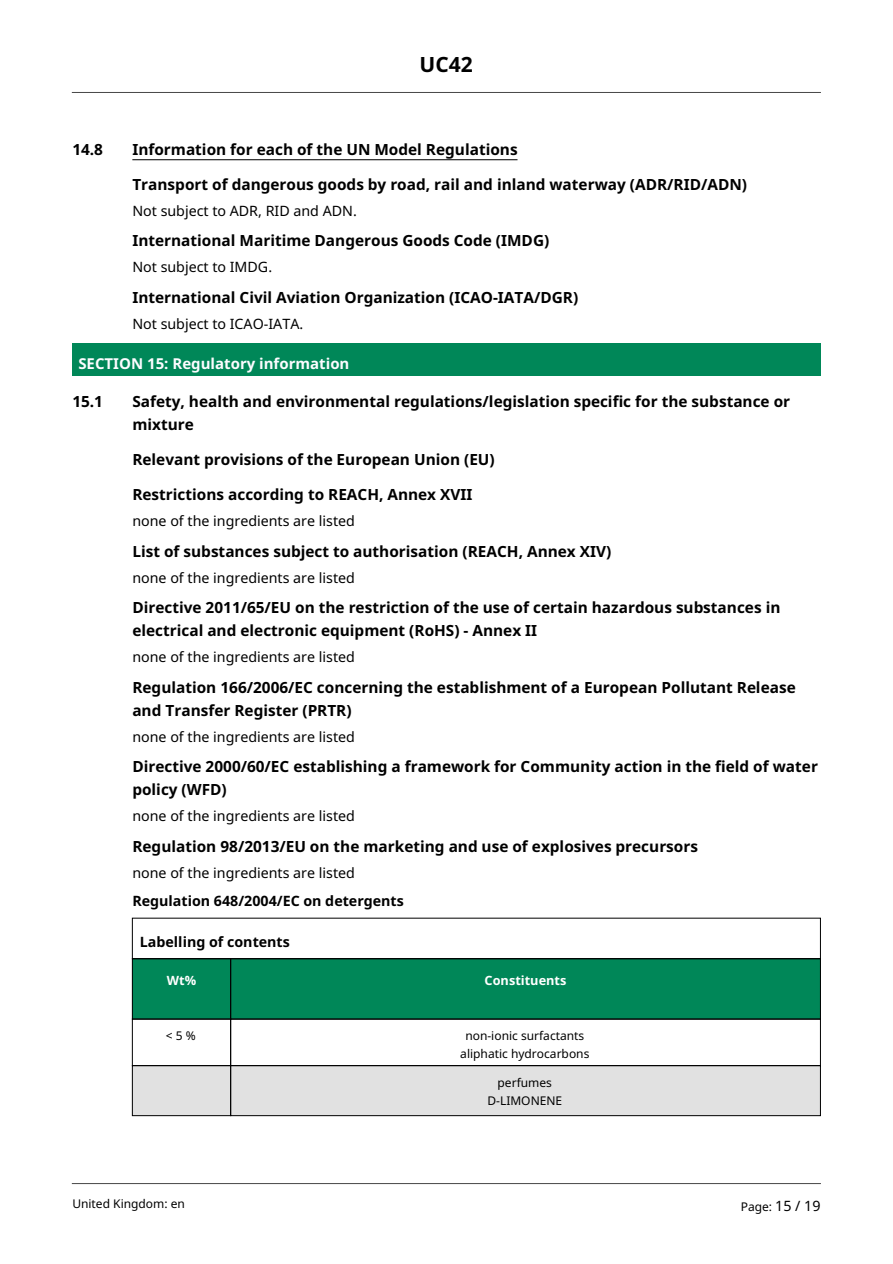
<style>
.page{position:relative;width:893px;height:1264px;background:#fff}
.page>*{position:absolute;margin:0;border:0;box-sizing:border-box;transform-origin:0 0}
.t1{font:700 21px "Noto Sans";color:#000}
.t2{font:700 15.3px/23.1px "Noto Sans";color:#000}
.t3{font:700 15px "Noto Sans";color:#fcfcff}
.t4{font:14.25px "Noto Sans";color:#000}
.t5{font:700 14.25px "Noto Sans";color:#000}
.t6{font:700 12.75px "Noto Sans";color:#fff}
.t7{font:12px/18px "Noto Sans";color:#000;text-align:center}
.s1{font-size:14.25px}
</style>
<div class="page">
<hr style="left:132px;top:159px;width:385px;height:1px;background:#000">
<div style="left:72px;top:343px;width:748px;height:33px;background:#008758"></div>
<div style="left:132px;top:958px;width:99px;height:61px;background:#008758"></div>
<div style="left:231px;top:958px;width:589px;height:61px;background:#008758"></div>
<div style="left:132px;top:1065px;width:99px;height:50px;background:#e1e1e1"></div>
<div style="left:231px;top:1065px;width:589px;height:50px;background:#e1e1e1"></div>
<div style="left:132px;top:958px;width:99px;height:61px;border:1px solid #000"></div>
<div style="left:230px;top:958px;width:591px;height:61px;border:1px solid #000"></div>
<div style="left:132px;top:1018px;width:99px;height:48px;border:1px solid #000"></div>
<div style="left:230px;top:1018px;width:591px;height:48px;border:1px solid #000"></div>
<div style="left:132px;top:1065px;width:99px;height:51px;border:1px solid #000"></div>
<div style="left:230px;top:1065px;width:591px;height:51px;border:1px solid #000"></div>
<hr style="left:72px;top:92px;width:748px;height:1px;background:#474747">
<hr style="left:72px;top:1183px;width:748px;height:1px;background:#474747">
<h1 class="t1" style="left:419px;top:49px;width:55px">UC42</h1>
<p class="t2" style="left:72px;top:137px;width:32px">14.8</p>
<p class="t2" style="left:132px;top:137px;width:387px">Information for each of the UN Model Regulations</p>
<p class="t2" style="left:132px;top:172px;width:616px">Transport of dangerous goods by road, rail and inland waterway (ADR/RID/ADN)</p>
<p class="t4" style="left:132px;top:200px;width:226px">Not subject to ADR, RID and ADN.</p>
<p class="t2" style="left:132px;top:229px;width:418px">International Maritime Dangerous Goods Code (IMDG)</p>
<p class="t4" style="left:132px;top:257px;width:141px">Not subject to IMDG.</p>
<p class="t2" style="left:132px;top:285px;width:447px">International Civil Aviation Organization (ICAO-IATA/DGR)</p>
<p class="t4" style="left:132px;top:313px;width:172px">Not subject to ICAO-IATA.</p>
<p class="t3" style="left:78px;top:353px;width:273px">SECTION 15: Regulatory information</p>
<p class="t2" style="left:72px;top:389px;width:32px">15.1</p>
<p class="t2" style="left:132px;top:389px;width:659px">Safety, health and environmental regulations/legislation specific for the substance or mixture</p>
<p class="t2" style="left:132px;top:447px;width:364px">Relevant provisions of the European Union (EU)</p>
<p class="t2" style="left:132px;top:483px;width:341px">Restrictions according to REACH, Annex XVII</p>
<p class="t4" style="left:132px;top:511px;width:224px">none of the ingredients are listed</p>
<p class="t2" style="left:132px;top:539px;width:480px">List of substances subject to authorisation (REACH, Annex XIV)</p>
<p class="t4" style="left:132px;top:567px;width:224px">none of the ingredients are listed</p>
<p class="t2" style="left:132px;top:595px;width:649px">Directive 2011/65/EU on the restriction of the use of certain hazardous substances in electrical and electronic equipment (RoHS) - Annex II</p>
<p class="t4" style="left:132px;top:647px;width:224px">none of the ingredients are listed</p>
<p class="t2" style="left:132px;top:675px;width:665px">Regulation 166/2006/EC concerning the establishment of a European Pollutant Release and Transfer Register (PRTR)</p>
<p class="t4" style="left:132px;top:726px;width:224px">none of the ingredients are listed</p>
<p class="t2" style="left:132px;top:754px;width:687px">Directive 2000/60/EC establishing a framework for Community action in the field of water policy (WFD)</p>
<p class="t4" style="left:132px;top:806px;width:224px">none of the ingredients are listed</p>
<p class="t2" style="left:132px;top:834px;width:567px">Regulation 98/2013/EU on the marketing and use of explosives precursors</p>
<p class="t4" style="left:132px;top:862px;width:224px">none of the ingredients are listed</p>
<p class="t5" style="left:132px;top:891px;width:273px">Regulation 648/2004/EC on detergents</p>
<p class="t5" style="left:140px;top:932px;width:152px">Labelling of contents</p>
<p class="t6" style="left:167px;top:971px;width:31px">Wt%</p>
<p class="t6" style="left:485px;top:971px;width:83px">Constituents</p>
<p class="t7" style="left:166px;top:1026px;width:31px">&lt;5%</p>
<p class="t7" style="left:460px;top:1026px;width:131px">non-ionic surfactants aliphatic hydrocarbons</p>
<p class="t7" style="left:487px;top:1073px;width:76px">perfumes<br>D-LIMONENE</p>
<p class="t7" style="left:72px;top:1194px;width:114px">United Kingdom: en</p>
<p class="t7" style="left:741px;top:1197px;width:81px">Page: <span class="s1">15 / 19</span></p>
</div>
